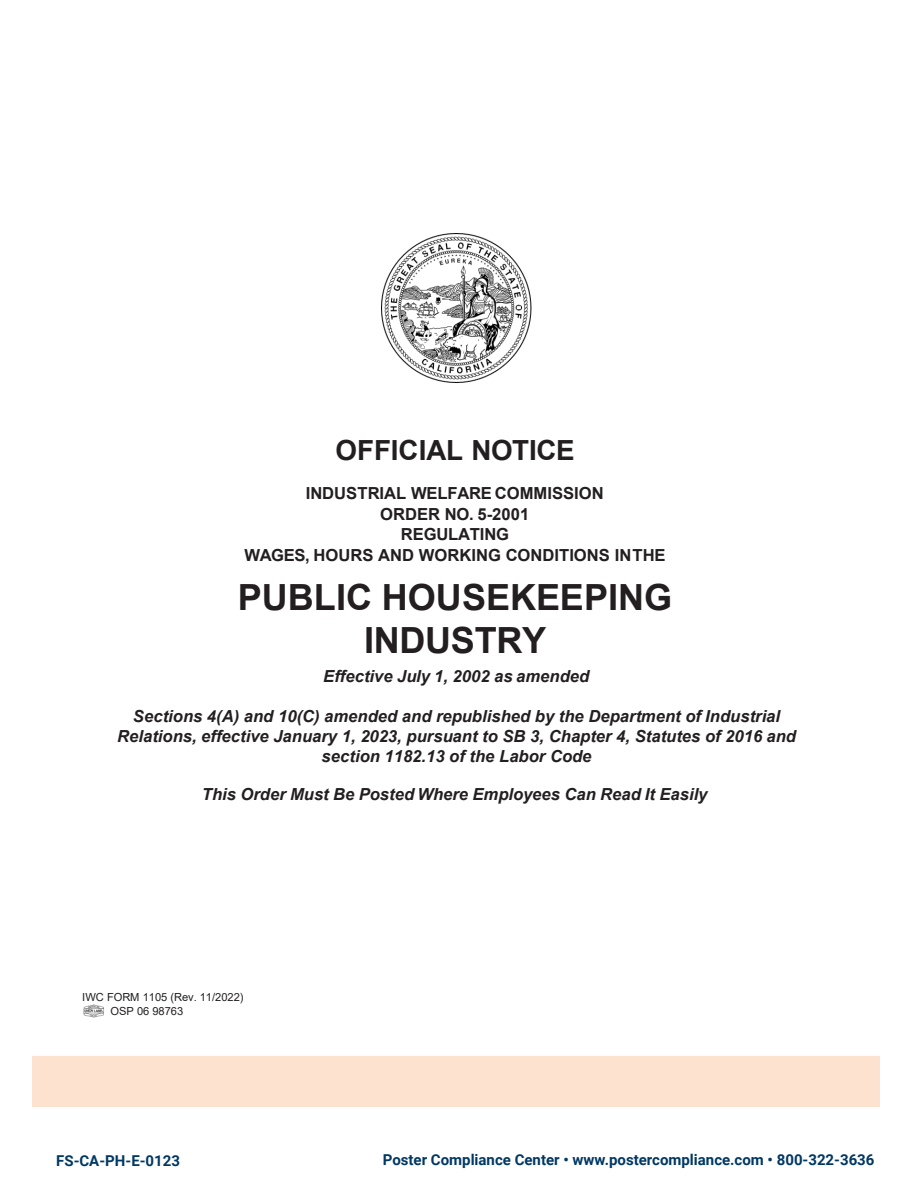
<style>
.page{position:relative;width:918px;height:1188px;background:#fff}
.page>*{position:absolute;margin:0;border:0;box-sizing:border-box;transform-origin:0 0}
.t1{font:700 36px/42.9px "Arial";letter-spacing:-.005em;color:#231f20;text-align:center}
.t2{font:700 27.75px "Arial";letter-spacing:-.005em;color:#231f20}
.t3{font:italic 700 16.65px/19.8px "Arial";color:#231f20;text-align:center}
.t4{font:700 16.65px/20.7px "Arial";color:#231f20;text-align:center}
.t5{font:700 15px "Roboto";color:#003864}
.t6{font:11.1px/14.1px "Arial";letter-spacing:-.005em;color:#231f20}
</style>
<div class="page">
<img style="left:83px;top:1005px;width:21px;height:12px">
<img style="left:381px;top:234px;width:150px;height:149px">
<div style="left:32px;top:1057px;width:848px;height:50px;background:#fde3cf"></div>
<hr style="left:32px;top:1056px;width:848px;height:1px;background:#fde3cf">
<p class="t2" style="left:335px;top:431px;width:241px">OFFICIAL NOTICE</p>
<p class="t4" style="left:245px;top:483px;width:423px">INDUSTRIAL WELFARE COMMISSION<br>ORDER NO. 5-2001<br>REGULATING<br>WAGES, HOURS AND WORKING CONDITIONS INTHE</p>
<p class="t1" style="left:238px;top:576px;width:436px">PUBLIC HOUSEKEEPING<br>INDUSTRY</p>
<p class="t3" style="left:323px;top:667px;width:267px">Effective July 1, 2002 as amended</p>
<p class="t3" style="left:117px;top:707px;width:680px">Sections 4(A) and 10(C) amended and republished by the Department of Industrial<br>Relations, effective January 1, 2023, pursuant to SB 3, Chapter 4, Statutes of 2016 and section 1182.13 of the Labor Code</p>
<p class="t3" style="left:202px;top:785px;width:507px">This Order Must Be Posted Where Employees Can Read It Easily</p>
<p class="t6" style="left:111px;top:990px;width:135px;text-indent:-28px">IWC FORM 1105 (Rev. 11/2022)<br>OSP 06 98763</p>
<p class="t5" style="left:56px;top:1150px;width:125px">FS-CA-PH-E-0123</p>
<p class="t5" style="left:383px;top:1149px;width:493px">Poster Compliance Center • www.postercompliance.com • 800-322-3636</p>
</div>
